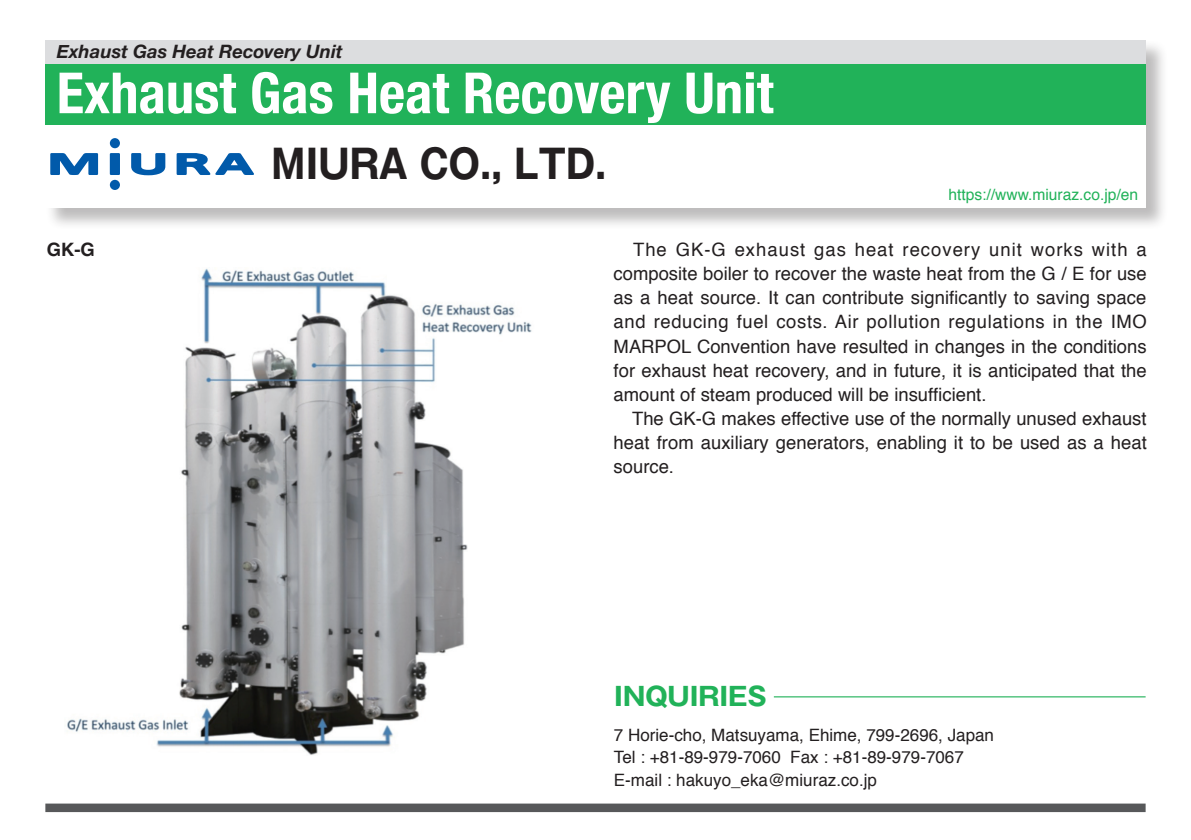
<style>
.page{position:relative;width:1191px;height:840px;background:#fff}
.page>*{position:absolute;margin:0;border:0;box-sizing:border-box;transform-origin:0 0}
.t1{font:700 condensed 56.6px "Helvetica Neue";color:#fff}
.t2{font:700 39.6px "Gothic MB101 Pro";color:#231f20;scale:.9 1}
.t3{font:700 25.6px "Gothic MB101 Pro";letter-spacing:-.01em;color:#21b259}
.t4{font:18.4px/24.2px "Helvetica";color:#231f20;text-align:justify}
.t5{font:italic 700 18.4px "Helvetica Neue";color:#231f20}
.t6{font:700 18.4px "Helvetica";color:#231f20}
.t7{font:17px/22.6px "Helvetica";color:#231f20}
.t8{font:15.6px "Helvetica";color:#21b259}
</style>
<div class="page">
<div style="left:45px;top:803px;width:1100px;height:8px;background:#57585a"></div>
<div style="left:46px;top:40px;width:1122px;height:190px;background:#231f20;opacity:.3"></div>
<div style="left:45px;top:40px;width:1100px;height:167px;background:#fff"></div>
<hr style="left:774px;top:696px;width:371px;height:1px;background:#21b259">
<div style="left:45px;top:40px;width:1100px;height:23px;background:#dcdddf"></div>
<div style="left:45px;top:64px;width:1100px;height:60px;background:#21b259"></div>
<svg style="left:50px;top:153px;width:48px;height:22px"></svg>
<svg style="left:177px;top:153px;width:77px;height:22px"></svg>
<div style="left:110px;top:153px;width:10px;height:22px;background:#015aaa"></div>
<div style="left:110px;top:138px;width:10px;height:10px;background:#015aaa;border-radius:50%"></div>
<div style="left:110px;top:180px;width:10px;height:10px;background:#015aaa;border-radius:50%"></div>
<svg style="left:131px;top:153px;width:34px;height:22px"></svg>
<img style="left:67px;top:268px;width:465px;height:487px">
<p class="t5" style="left:57px;top:40px;width:287px">Exhaust Gas Heat Recovery Unit</p>
<h1 class="t1" style="left:57px;top:59px;width:718px">Exhaust Gas Heat Recovery Unit</h1>
<h2 class="t2" style="left:272px;top:131px;width:373px">MIURA CO., LTD.</h2>
<p class="t8" style="left:948px;top:182px;width:191px">https://www.miuraz.co.jp/en</p>
<p class="t6" style="left:47px;top:235px;width:50px">GK-G</p>
<p class="t4" style="left:613px;top:238px;width:534px;text-indent:19px">The GK-G exhaust gas heat recovery unit works with a composite boiler to recover the waste heat from the G / E for use as a heat source. It can contribute significantly to saving space and reducing fuel costs. Air pollution regulations in the IMO MARPOL Convention have resulted in changes in the conditions for exhaust heat recovery, and in future, it is anticipated that the amount of steam produced will be insufficient.</p>
<p class="t4" style="left:613px;top:407px;width:535px;text-indent:18px">The GK-G makes effective use of the normally unused exhaust heat from auxiliary generators, enabling it to be used as a heat source.</p>
<h3 class="t3" style="left:614px;top:674px;width:154px">INQUIRIES</h3>
<p class="t7" style="left:614px;top:723px;width:382px">7 Horie-cho, Matsuyama, Ehime, 799-2696, Japan<br>Tel : +81-89-979-7060 Fax : +81-89-979-7067<br>E-mail : hakuyo_eka@miuraz.co.jp</p>
</div>
